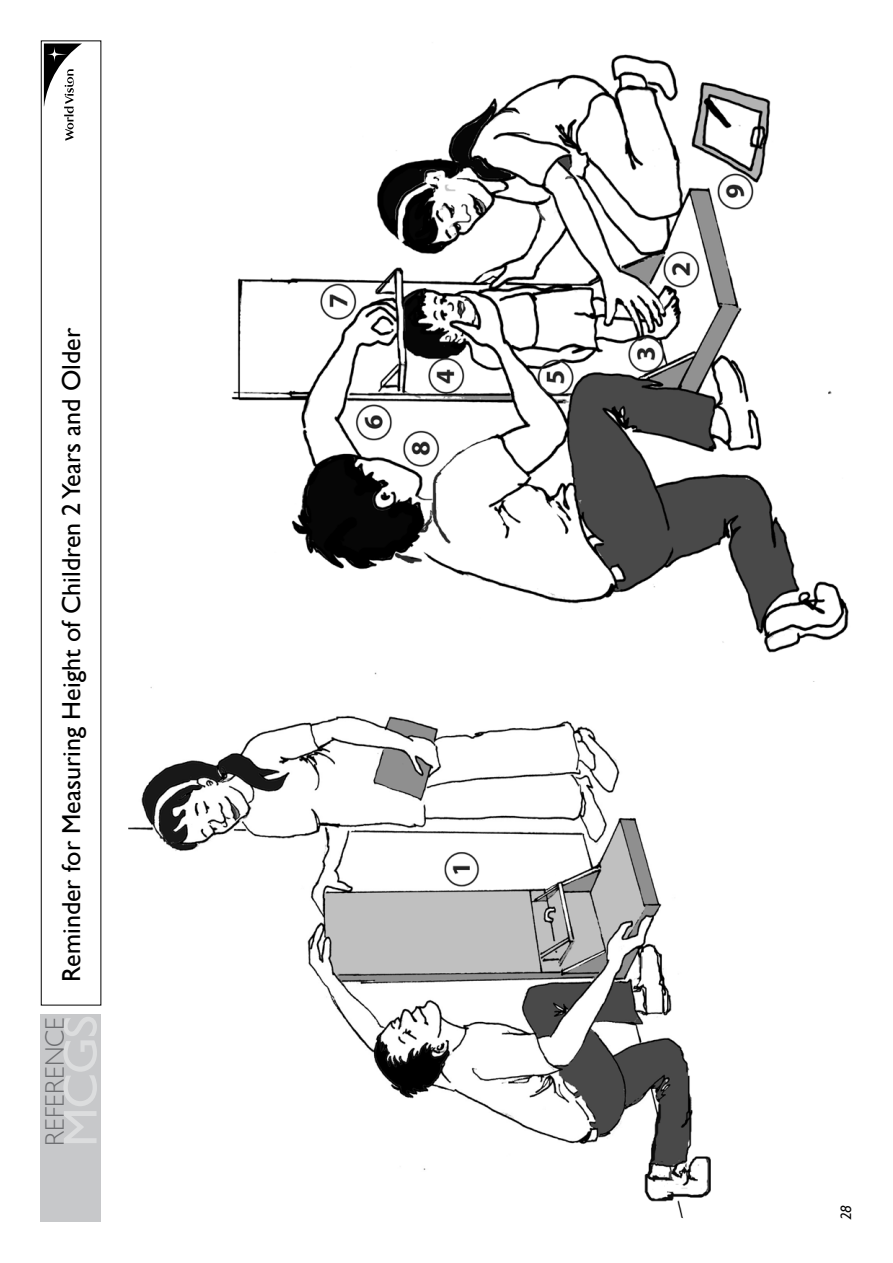
<style>
.page{position:relative;width:893px;height:1263px;background:#fff}
.page>*{position:absolute;margin:0;border:0;box-sizing:border-box;transform-origin:0 0}
.t1{font:300 27px "Gill Sans MT Std";color:#6d6e71;scale:.93 1}
.t2{font:26.1px "Gill Sans";color:#000}
.t3{font:italic 15px "Gill Sans";color:#000}
.s1{font-family:"Gill Sans MT Std";font-weight:500;font-size:48px;color:#dcddde}
</style>
<div class="page">
<svg style="left:44px;top:44px;width:37px;height:97px"></svg>
<div style="left:41px;top:1014px;width:60px;height:207px;background:#c7c8ca"></div>
<img style="left:231px;top:54px;width:618px;height:599px">
<img style="left:128px;top:672px;width:583px;height:547px">
<p class="t2" style="left:56px;top:1147px;width:820px;rotate:-90deg"><span class="s1">MCGS</span> Reminder for Measuring Height of Children 2 Years and Older</p>
<p class="t1" style="left:38px;top:1145px;width:140px;rotate:-90deg">REFERENCE</p>
<p class="t3" style="left:837px;top:1220px;width:17px;rotate:-90deg">28</p>
</div>
